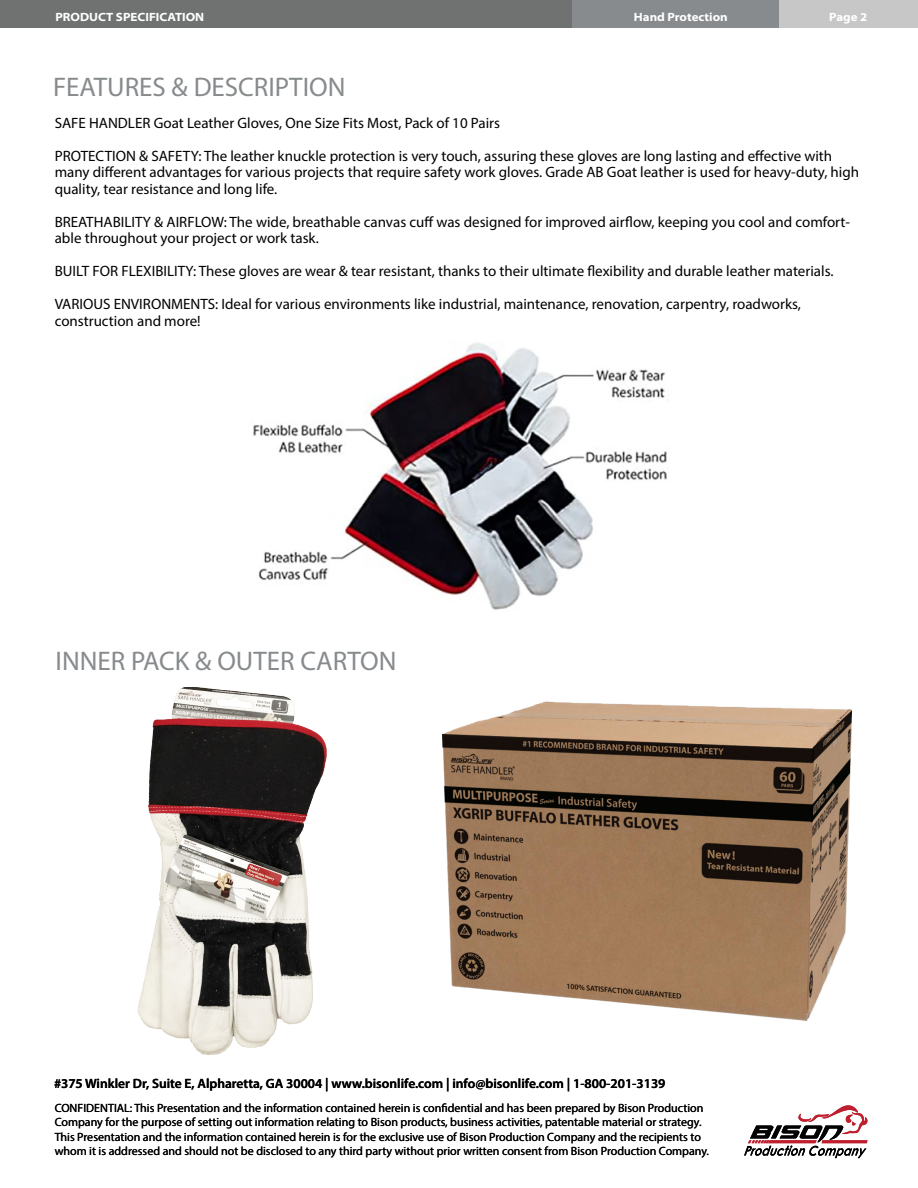
<style>
.page{position:relative;width:918px;height:1188px;background:#fff}
.page>*{position:absolute;margin:0;border:0;box-sizing:border-box;transform-origin:0 0}
.t1{font:27px "Myriad Pro";color:#888b8d}
.t2{font:15px/16.5px "Myriad Pro";color:#000}
.t3{font:600 13.5px "Myriad Pro";color:#000}
.t4{font:12px/14.4px "Myriad Pro";color:#000}
.t5{font:700 semi-expanded 12px "Myriad Pro";color:#fff}
</style>
<div class="page">
<svg style="left:744px;top:1105px;width:124px;height:53px"></svg>
<div style="left:764px;top:0;width:154px;height:28px;background:#c8c7c7"></div>
<div style="left:502px;top:0;width:277px;height:28px;background:#888b8d"></div>
<div style="left:0;top:0;width:572px;height:28px;background:#707272"></div>
<img style="left:442px;top:701px;width:410px;height:320px">
<img style="left:253px;top:343px;width:414px;height:267px">
<img style="left:137px;top:688px;width:190px;height:367px">
<p class="t5" style="left:56px;top:10px;width:150px">PRODUCT SPECIFICATION</p>
<p class="t5" style="left:634px;top:10px;width:95px">Hand Protection</p>
<p class="t5" style="left:829px;top:10px;width:40px">Page 2</p>
<h1 class="t1" style="left:53px;top:70px;width:294px">FEATURES &amp; DESCRIPTION</h1>
<p class="t2" style="left:55px;top:114px;width:447px">SAFE HANDLER Goat Leather Gloves, One Size Fits Most, Pack of 10 Pairs</p>
<p class="t2" style="left:55px;top:147px;width:806px">PROTECTION &amp; SAFETY: The leather knuckle protection is very touch, assuring these gloves are long lasting and effective with many different advantages for various projects that require safety work gloves. Grade AB Goat leather is used for heavy-duty, high quality, tear resistance and long life.</p>
<p class="t2" style="left:55px;top:213px;width:797px">BREATHABILITY &amp; AIRFLOW: The wide, breathable canvas cuff was designed for improved airflow, keeping you cool and comfort&shy;able throughout your project or work task.</p>
<p class="t2" style="left:55px;top:263px;width:780px">BUILT FOR FLEXIBILITY: These gloves are wear &amp; tear resistant, thanks to their ultimate flexibility and durable leather materials.</p>
<p class="t2" style="left:55px;top:296px;width:748px">VARIOUS ENVIRONMENTS: Ideal for various environments like industrial, maintenance, renovation, carpentry, roadworks, construction and more!</p>
<h1 class="t1" style="left:56px;top:645px;width:342px">INNER PACK &amp; OUTER CARTON</h1>
<p class="t3" style="left:54px;top:1075px;width:613px">#375 Winkler Dr, Suite E, Alpharetta, GA 30004 | www.bisonlife.com | info@bisonlife.com | 1-800-201-3139</p>
<p class="t4" style="left:55px;top:1100px;width:656px">CONFIDENTIAL: This Presentation and the information contained herein is confidential and has been prepared by Bison Production Company for the purpose of setting out information relating to Bison products, business activities, patentable material or strategy.<br>This Presentation and the information contained herein is for the exclusive use of Bison Production Company and the recipients to whom it is addressed and should not be disclosed to any third party without prior written consent from Bison Production Company.</p>
</div>
